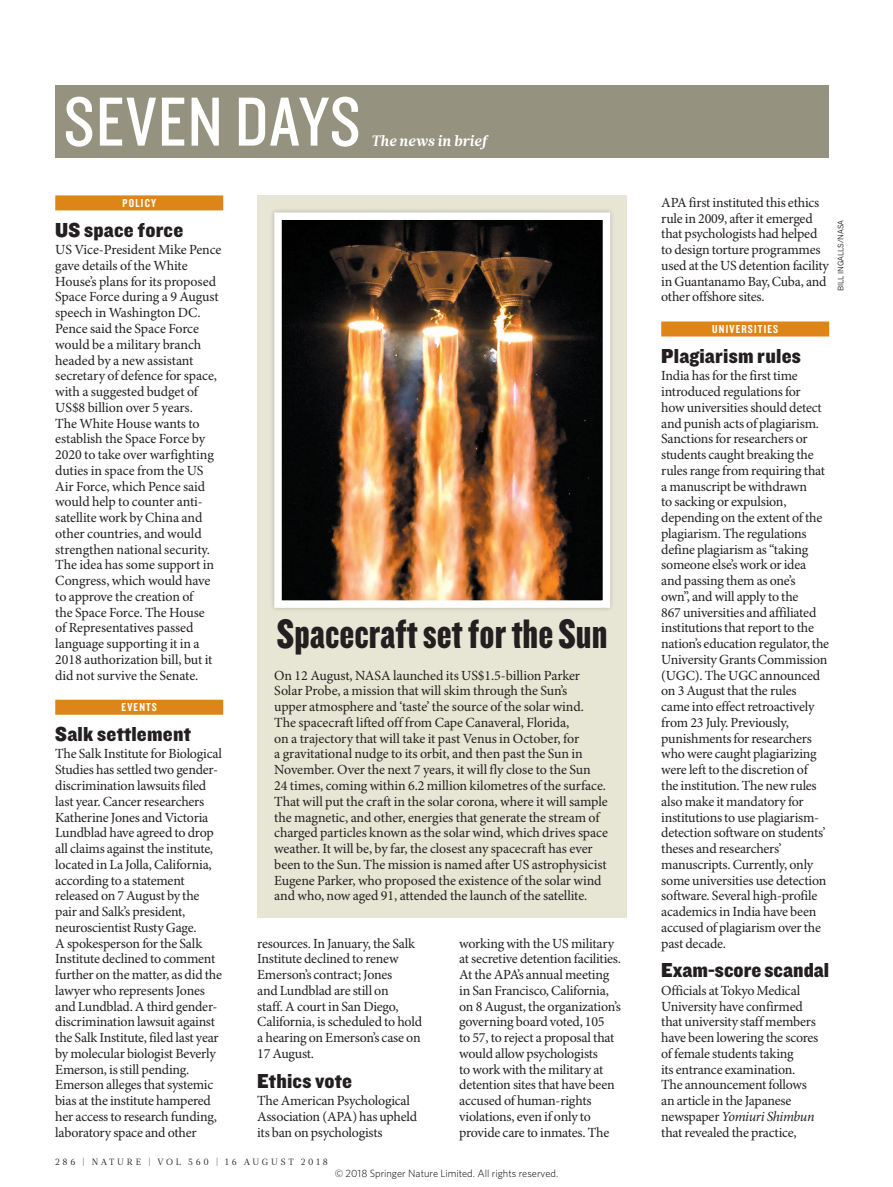
<style>
.page{position:relative;width:893px;height:1187px;background:#fff}
.page>*{position:absolute;margin:0;border:0;box-sizing:border-box;transform-origin:0 0}
.t1{font:72px "Knockout 29 Junior Ltweight";letter-spacing:.02em;color:#fff}
.BRIEFS_BOX_HEAD{font:42.75px "Knockout 69 Full Liteweight";letter-spacing:.005em;color:#231f20}
.BRIEFS_HEAD_14{font:21px "Knockout 71 Full Middlewt";letter-spacing:.01em;color:#231f20}
.t2{font:italic 700 15px "Glosa Math";letter-spacing:.01em;color:#fff}
.BODY_TEXT_R_L_1ST_PA{font:13.95px/15.8px "Minion Pro";letter-spacing:-.015em;color:#231f20}
.BRIEFS_SUBJECT_STRAP{font:12px "Knockout 49 Liteweight";letter-spacing:.1em;color:#fff}
.t3{font:300 10.5px "Whitney";color:#000}
.t4{font:9px "Glosa Math";letter-spacing:.3em;color:#231f20}
.PIC_CREDIT{font:7.5px "News Gothic MTOT";color:#231f20}
.s1{font-style:italic}
</style>
<div class="page">
<div style="left:257px;top:195px;width:370px;height:722px;background:#e7e5d4"></div>
<div style="left:269px;top:208px;width:346px;height:404px;background:#dbd9cc"></div>
<img style="left:283px;top:221px;width:318px;height:378px">
<div style="left:274px;top:212px;width:336px;height:396px;border:8px solid #fff"></div>
<div style="left:55px;top:195px;width:168px;height:15px;background:#dd8519"></div>
<div style="left:55px;top:699px;width:168px;height:15px;background:#dd8519"></div>
<div style="left:661px;top:321px;width:168px;height:15px;background:#dd8519"></div>
<div style="left:55px;top:85px;width:774px;height:72px;background:#95937f"></div>
<h1 class="t1" style="left:64px;top:75px;width:298px">SEVEN DAYS</h1>
<p class="t2" style="left:371px;top:130px;width:117px">The news in brief</p>
<p class="BRIEFS_SUBJECT_STRAP" style="left:123px;top:195px;width:35px">POLICY</p>
<p class="BRIEFS_HEAD_14" style="left:55px;top:215px;width:130px">US space force</p>
<p class="BODY_TEXT_R_L_1ST_PA" style="left:55px;top:242px;width:168px">US Vice-President Mike Pence gave details of the White<br>House’s plans for its proposed<br>Space Force during a 9 August speech in Washington DC.<br>Pence said the Space Force would be a military branch headed by a new assistant secretary of defence for space, with a suggested budget of<br>US$8 billion over 5 years.<br>The White House wants to establish the Space Force by<br>2020 to take over warfighting duties in space from the US<br>Air Force, which Pence said would help to counter anti&shy;satellite work by China and other countries, and would strengthen national security.<br>The idea has some support in<br>Congress, which would have to approve the creation of<br>the Space Force. The House<br>of Representatives passed language supporting it in a<br>2018 authorization bill, but it did not survive the Senate.</p>
<p class="BRIEFS_SUBJECT_STRAP" style="left:122px;top:699px;width:37px">EVENTS</p>
<p class="BRIEFS_HEAD_14" style="left:55px;top:719px;width:137px">Salk settlement</p>
<p class="BODY_TEXT_R_L_1ST_PA" style="left:55px;top:746px;width:168px">The Salk Institute for Biological<br>Studies has settled two gender&shy;discrimination lawsuits filed last year. Cancer researchers<br>Katherine Jones and Victoria<br>Lundblad have agreed to drop all claims against the institute, located in La Jolla, California, according to a statement released on 7 August by the pair and Salk’s president, neuroscientist Rusty Gage.<br>A spokesperson for the Salk<br>Institute declined to comment further on the matter, as did the lawyer who represents Jones and Lundblad. A third gender&shy;discrimination lawsuit against the Salk Institute, filed last year by molecular biologist Beverly<br>Emerson, is still pending.<br>Emerson alleges that systemic bias at the institute hampered her access to research funding, laboratory space and other</p>
<p class="BRIEFS_BOX_HEAD" style="left:277px;top:607px;width:332px">Spacecraft set for the Sun</p>
<p class="BODY_TEXT_R_L_1ST_PA" style="left:274px;top:668px;width:335px">On 12 August, NASA launched its US$1.5-billion Parker Solar Probe, a mission that will skim through the Sun’s<br>upper atmosphere and ‘taste’ the source of the solar wind.<br>The spacecraft lifted off from Cape Canaveral, Florida,<br>on a trajectory that will take it past Venus in October, for<br>a gravitational nudge to its orbit, and then past the Sun in November. Over the next 7 years, it will fly close to the Sun<br>24 times, coming within 6.2 million kilometres of the surface.<br>That will put the craft in the solar corona, where it will sample the magnetic, and other, energies that generate the stream of charged particles known as the solar wind, which drives space weather. It will be, by far, the closest any spacecraft has ever been to the Sun. The mission is named after US astrophysicist Eugene Parker, who proposed the existence of the solar wind and who, now aged 91, attended the launch of the satellite.</p>
<p class="BODY_TEXT_R_L_1ST_PA" style="left:661px;top:195px;width:169px">APA first instituted this ethics rule in 2009, after it emerged that psychologists had helped to design torture programmes used at the US detention facility in Guantanamo Bay, Cuba, and other offshore sites.</p>
<p class="BRIEFS_SUBJECT_STRAP" style="left:712px;top:321px;width:68px">UNIVERSITIES</p>
<p class="BRIEFS_HEAD_14" style="left:661px;top:341px;width:141px">Plagiarism rules</p>
<p class="BODY_TEXT_R_L_1ST_PA" style="left:661px;top:368px;width:169px">India has for the first time introduced regulations for<br>how universities should detect and punish acts of plagiarism.<br>Sanctions for researchers or students caught breaking the rules range from requiring that a manuscript be withdrawn<br>to sacking or expulsion, depending on the extent of the plagiarism. The regulations define plagiarism as “taking someone else’s work or idea and passing them as one’s<br>own”, and will apply to the<br>867 universities and affiliated institutions that report to the nation’s education regulator, the<br>University Grants Commission (UGC). The UGC announced on 3 August that the rules<br>came into effect retroactively from 23 July. Previously, punishments for researchers who were caught plagiarizing were left to the discretion of<br>the institution. The new rules also make it mandatory for institutions to use plagiarism&shy;detection software on students’ theses and researchers’ manuscripts. Currently, only some universities use detection software. Several high-profile academics in India have been accused of plagiarism over the</p>
<p class="BODY_TEXT_R_L_1ST_PA" style="left:257px;top:935px;width:159px">resources. In January, the Salk</p>
<p class="BODY_TEXT_R_L_1ST_PA" style="left:661px;top:935px;width:66px">past decade.</p>
<p class="BODY_TEXT_R_L_1ST_PA" style="left:257px;top:951px;width:166px">Institute declined to renew<br>Emerson’s contract; Jones<br>and Lundblad are still on<br>staff. A court in San Diego,<br>California, is scheduled to hold a hearing on Emerson’s case on<br>17 August.</p>
<p class="BODY_TEXT_R_L_1ST_PA" style="left:459px;top:935px;width:163px">working with the US military at secretive detention facilities.<br>At the APA’s annual meeting in San Francisco, California, on 8 August, the organization’s governing board voted, 105<br>to 57, to reject a proposal that would allow psychologists<br>to work with the military at detention sites that have been accused of human-rights violations, even if only to provide care to inmates. The</p>
<p class="BRIEFS_HEAD_14" style="left:661px;top:956px;width:169px">Exam-score scandal</p>
<p class="BODY_TEXT_R_L_1ST_PA" style="left:661px;top:983px;width:159px">Officials at Tokyo Medical<br>University have confirmed that university staff members have been lowering the scores of female students taking<br>its entrance examination.<br>The announcement follows an article in the Japanese newspaper <span class="s1">Yomiuri Shimbun </span>that revealed the practice,</p>
<p class="BRIEFS_HEAD_14" style="left:257px;top:1066px;width:96px">Ethics vote</p>
<p class="BODY_TEXT_R_L_1ST_PA" style="left:257px;top:1093px;width:161px">The American Psychological<br>Association (APA) has upheld its ban on psychologists</p>
<p class="t4" style="left:55px;top:1155px;width:274px">286 | NATURE | VOL 560 | 16 AUGUST 2018</p>
<p class="t3" style="left:335px;top:1166px;width:225px">© 2018 Springer Nature Limited. All rights reserved.</p>
<p class="PIC_CREDIT" style="left:836px;top:291px;width:73px;rotate:-90deg">BILL INGALLS/NASA</p>
</div>
